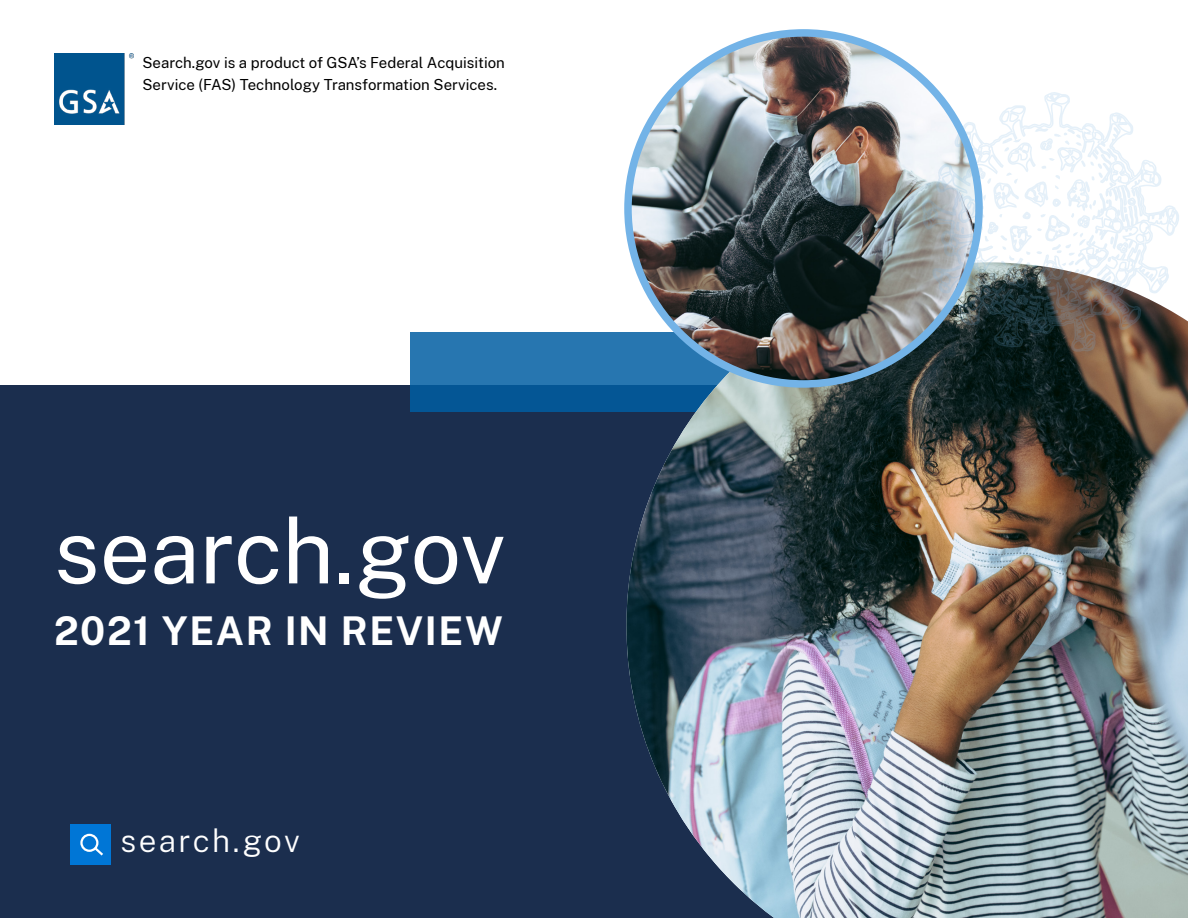
<style>
.page{position:relative;width:1188px;height:918px;background:#fff}
.page>*{position:absolute;margin:0;border:0;box-sizing:border-box;transform-origin:0 0}
.t1{font:90px "Public Sans";letter-spacing:-.005em;color:#fff}
.t2{font:700 39px "Public Sans";letter-spacing:.04em;color:#fff}
.t3{font:300 31.5px "Public Sans";letter-spacing:.075em;color:#fff}
.p2{font:15px/21.6px "Public Sans";color:#000}
</style>
<div class="page">
<div style="left:0;top:386px;width:1188px;height:532px;background:#1b2e4e"></div>
<svg style="left:410px;top:332px;width:216px;height:79px;background:#1b6ba7"></svg>
<img style="left:626px;top:262px;width:562px;height:656px">
<img style="left:628px;top:33px;width:351px;height:351px;border-radius:176px">
<svg style="left:920px;top:73px;width:261px;height:280px"></svg>
<svg style="left:929px;top:210px;width:4px;height:5px"></svg>
<svg style="left:956px;top:126px;width:188px;height:206px"></svg>
<img style="left:54px;top:54px;width:80px;height:70px">
<div style="left:70px;top:824px;width:41px;height:41px;background:#0076d6"></div>
<div style="left:80px;top:834px;width:18px;height:18px;border:2px solid #fff;border-radius:50%"></div>
<svg style="left:92px;top:845px;width:11px;height:11px"></svg>
<p class="p2" style="left:143px;top:51px;width:364px">Search.gov is a product of GSA’s Federal Acquisition<br>Service (FAS) Technology Transformation Services.</p>
<p class="t1" style="left:54px;top:484px;width:453px">search.gov</p>
<p class="t2" style="left:54px;top:601px;width:450px">2021 YEAR IN REVIEW</p>
<h3 class="t3" style="left:120px;top:817px;width:181px">search.gov</h3>
</div>
